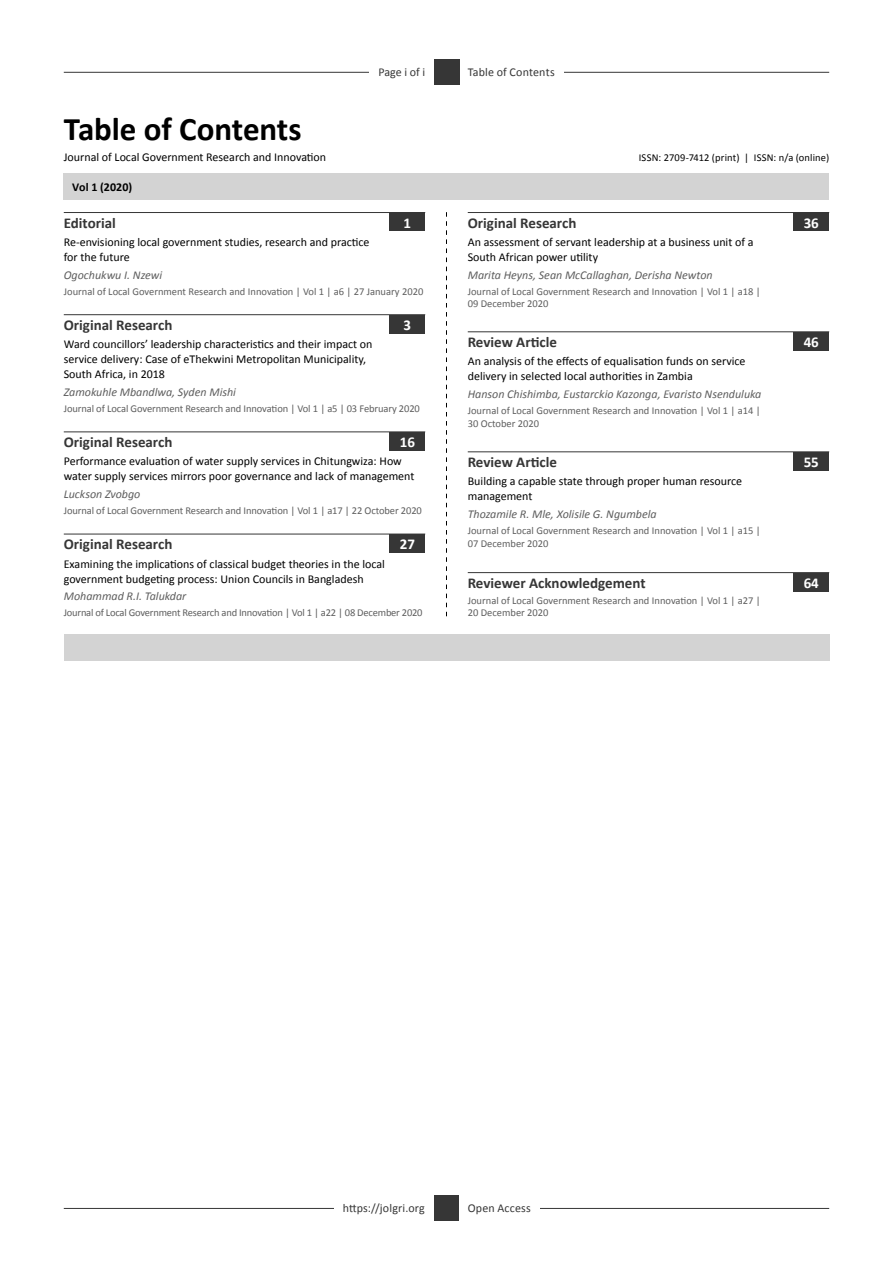
<style>
.page{position:relative;width:893px;height:1263px;background:#fff}
.page>*{position:absolute;margin:0;border:0;box-sizing:border-box;transform-origin:0 0}
.t1{font:700 33px "Calibri";letter-spacing:-.005em;color:#000}
.t2{font:700 15px "Calibri";color:#363636}
.t3{font:700 15px "Calibri";color:#fff}
.t4{font:12px/15px "Calibri";color:#000}
.t5{font:italic 12px "Calibri";color:#5e5e5e}
.t6{font:12px "Calibri";letter-spacing:.01em;color:#363636}
.t7{font:700 12px "Calibri";letter-spacing:.015em;color:#000}
.t8{font:10.5px/12.6px "Calibri";color:#5e5e5e}
.t9{font:10.5px "Calibri";letter-spacing:-.02em;color:#5e5e5e}
.t10{font:10.5px "Calibri";letter-spacing:.015em;color:#000}
</style>
<div class="page">
<hr style="left:64px;top:1208px;width:765px;height:1px;background:#363636">
<div style="left:334px;top:1195px;width:100px;height:25px;background:#fff"></div>
<div style="left:434px;top:1195px;width:25px;height:25px;background:#363636"></div>
<hr style="left:64px;top:72px;width:765px;height:1px;background:#363636">
<div style="left:459px;top:1195px;width:80px;height:25px;background:#fff"></div>
<div style="left:459px;top:59px;width:104px;height:26px;background:#fff"></div>
<div style="left:434px;top:59px;width:25px;height:26px;background:#363636"></div>
<hr style="left:468px;top:212px;width:361px;height:1px;background:#363636">
<hr style="left:468px;top:332px;width:361px;height:1px;background:#363636">
<hr style="left:468px;top:452px;width:361px;height:1px;background:#363636">
<hr style="left:468px;top:572px;width:361px;height:1px;background:#363636">
<div style="left:793px;top:213px;width:36px;height:18px;background:#363636"></div>
<div style="left:793px;top:332px;width:36px;height:19px;background:#363636"></div>
<div style="left:793px;top:452px;width:36px;height:19px;background:#363636"></div>
<div style="left:793px;top:573px;width:36px;height:18px;background:#363636"></div>
<div style="left:369px;top:59px;width:65px;height:26px;background:#fff"></div>
<hr style="left:64px;top:212px;width:361px;height:1px;background:#363636">
<hr style="left:64px;top:314px;width:361px;height:1px;background:#363636">
<hr style="left:64px;top:432px;width:361px;height:1px;background:#363636">
<hr style="left:64px;top:534px;width:361px;height:1px;background:#363636">
<div style="left:389px;top:213px;width:36px;height:18px;background:#363636"></div>
<div style="left:389px;top:315px;width:36px;height:19px;background:#363636"></div>
<div style="left:389px;top:432px;width:36px;height:19px;background:#363636"></div>
<div style="left:389px;top:534px;width:36px;height:19px;background:#363636"></div>
<div style="left:64px;top:173px;width:765px;height:26px;background:#d3d3d3"></div>
<svg style="left:446px;top:212px;width:1px;height:404px"></svg>
<div style="left:64px;top:634px;width:765px;height:26px;background:#d3d3d3"></div>
<h1 class="t1" style="left:64px;top:108px;width:239px">Table of Contents</h1>
<p class="t6" style="left:378px;top:65px;width:48px">Page i of i</p>
<p class="t6" style="left:468px;top:65px;width:89px">Table of Contents</p>
<p class="t4" style="left:64px;top:150px;width:264px">Journal of Local Government Research and Innovation</p>
<p class="t10" style="left:639px;top:151px;width:192px">ISSN: 2709-7412 (print) | ISSN: n/a (online)</p>
<p class="t7" style="left:72px;top:179px;width:62px">Vol 1 (2020)</p>
<p class="t2" style="left:64px;top:213px;width:54px">Editorial</p>
<p class="t4" style="left:64px;top:235px;width:307px">Re-envisioning local government studies, research and practice for the future</p>
<p class="t5" style="left:64px;top:267px;width:100px">Ogochukwu I. Nzewi</p>
<p class="t8" style="left:64px;top:285px;width:361px">Journal of Local Government Research and Innovation | Vol 1 | a6 | 27 January 2020</p>
<p class="t2" style="left:64px;top:315px;width:110px">Original Research</p>
<p class="t4" style="left:64px;top:337px;width:310px">Ward councillors’ leadership characteristics and their impact on service delivery: Case of eThekwini Metropolitan Municipality,<br>South Africa, in 2018</p>
<p class="t5" style="left:64px;top:384px;width:174px">Zamokuhle Mbandlwa, Syden Mishi</p>
<p class="t8" style="left:64px;top:402px;width:358px">Journal of Local Government Research and Innovation | Vol 1 | a5 | 03 February 2020</p>
<p class="t2" style="left:64px;top:432px;width:110px">Original Research</p>
<p class="t4" style="left:64px;top:454px;width:352px">Performance evaluation of water supply services in Chitungwiza: How water supply services mirrors poor governance and lack of management</p>
<p class="t5" style="left:64px;top:486px;width:78px">Luckson Zvobgo</p>
<p class="t8" style="left:64px;top:504px;width:360px">Journal of Local Government Research and Innovation | Vol 1 | a17 | 22 October 2020</p>
<p class="t2" style="left:64px;top:534px;width:110px">Original Research</p>
<p class="t4" style="left:64px;top:556px;width:323px">Examining the implications of classical budget theories in the local government budgeting process: Union Councils in Bangladesh</p>
<p class="t5" style="left:64px;top:588px;width:124px">Mohammad R.I. Talukdar</p>
<p class="t9" style="left:64px;top:606px;width:360px">Journal of Local Government Research and Innovation | Vol 1 | a22 | 08 December 2020</p>
<p class="t3" style="left:403px;top:213px;width:9px">1</p>
<p class="t3" style="left:403px;top:315px;width:9px">3</p>
<p class="t3" style="left:400px;top:432px;width:17px">16</p>
<p class="t3" style="left:400px;top:535px;width:17px">27</p>
<p class="t2" style="left:468px;top:213px;width:110px">Original Research</p>
<p class="t4" style="left:468px;top:235px;width:287px">An assessment of servant leadership at a business unit of a<br>South African power utility</p>
<p class="t5" style="left:468px;top:267px;width:246px">Marita Heyns, Sean McCallaghan, Derisha Newton</p>
<p class="t8" style="left:468px;top:285px;width:294px">Journal of Local Government Research and Innovation | Vol 1 | a18 |<br>09 December 2020</p>
<p class="t2" style="left:468px;top:332px;width:91px">Review Article</p>
<p class="t4" style="left:468px;top:354px;width:279px">An analysis of the effects of equalisation funds on service delivery in selected local authorities in Zambia</p>
<p class="t5" style="left:468px;top:386px;width:295px">Hanson Chishimba, Eustarckio Kazonga, Evaristo Nsenduluka</p>
<p class="t8" style="left:468px;top:404px;width:294px">Journal of Local Government Research and Innovation | Vol 1 | a14 |<br>30 October 2020</p>
<p class="t2" style="left:468px;top:452px;width:91px">Review Article</p>
<p class="t4" style="left:468px;top:474px;width:276px">Building a capable state through proper human resource management</p>
<p class="t5" style="left:468px;top:506px;width:190px">Thozamile R. Mle, Xolisile G. Ngumbela</p>
<p class="t8" style="left:468px;top:524px;width:294px">Journal of Local Government Research and Innovation | Vol 1 | a15 |<br>07 December 2020</p>
<p class="t2" style="left:468px;top:573px;width:179px">Reviewer Acknowledgement</p>
<p class="t8" style="left:468px;top:594px;width:294px">Journal of Local Government Research and Innovation | Vol 1 | a27 |<br>20 December 2020</p>
<p class="t3" style="left:804px;top:213px;width:17px">36</p>
<p class="t3" style="left:804px;top:332px;width:17px">46</p>
<p class="t3" style="left:804px;top:452px;width:17px">55</p>
<p class="t3" style="left:804px;top:573px;width:17px">64</p>
<p class="t6" style="left:343px;top:1200px;width:84px">https://jolgri.org</p>
<p class="t6" style="left:468px;top:1200px;width:65px">Open Access</p>
</div>
